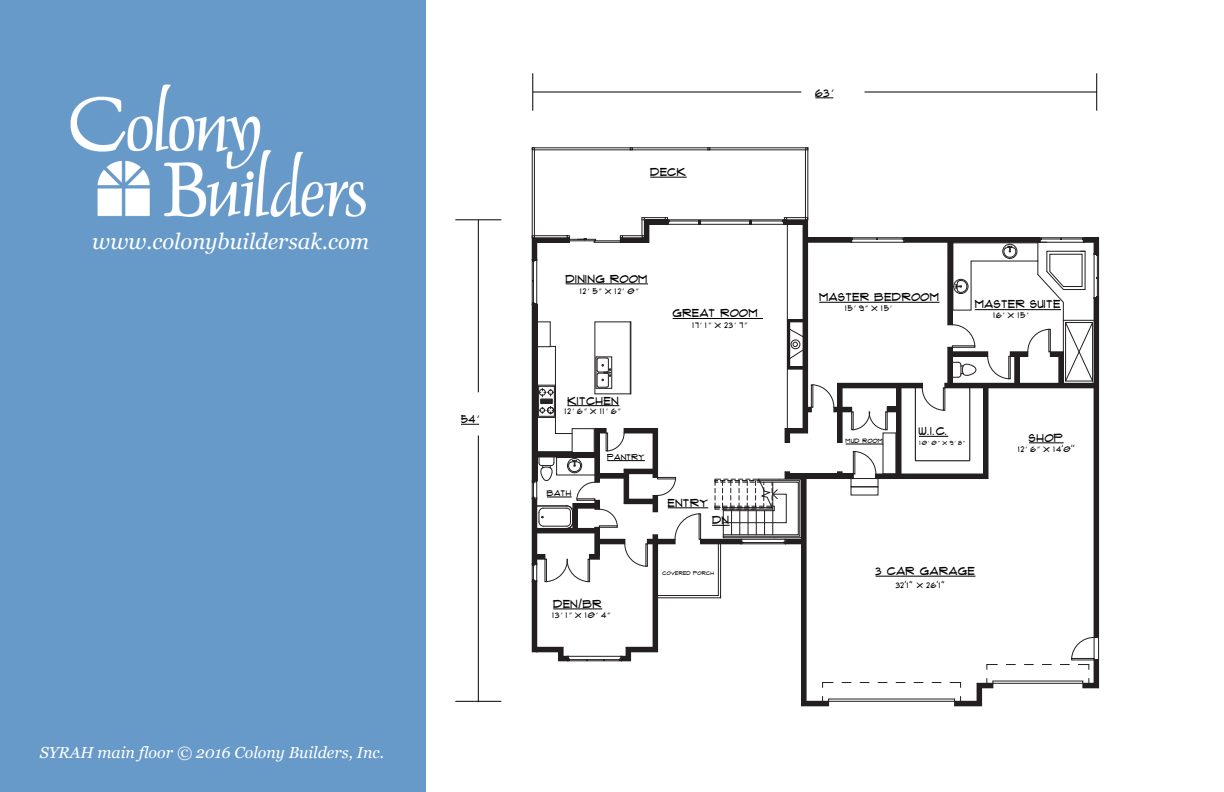
<style>
.page{position:relative;width:1224px;height:792px;background:#fff}
.page>*{position:absolute;margin:0;border:0;box-sizing:border-box;transform-origin:0 0}
.t1{font:italic 22px "Georgia";color:#fff}
.t2{font:italic 16px "Georgia";color:#fff}
.t3{font:11px "Flux Architect";color:#000}
.t4{font:8px "Flux Architect";color:#000}
.t5{font:6px "Flux Architect";color:#000}
.t6{font:5px "Flux Architect";color:#000}
.s1{font-family:"Futura PT";font-style:italic}
</style>
<div class="page">
<svg style="left:532px;top:147px;width:567px;height:559px"></svg>
<hr style="left:650px;top:177px;width:37px;height:1px;background:#000">
<svg style="left:815px;top:97px;width:18px;height:1px"></svg>
<svg style="left:461px;top:424px;width:18px;height:1px"></svg>
<hr style="left:532px;top:73px;width:1px;height:38px;background:#000">
<hr style="left:1096px;top:73px;width:1px;height:38px;background:#000">
<hr style="left:533px;top:92px;width:268px;height:1px;background:#000">
<hr style="left:865px;top:92px;width:232px;height:1px;background:#000">
<hr style="left:455px;top:219px;width:46px;height:1px;background:#000">
<hr style="left:455px;top:701px;width:46px;height:1px;background:#000">
<hr style="left:478px;top:436px;width:1px;height:266px;background:#000">
<hr style="left:478px;top:220px;width:1px;height:172px;background:#000">
<img style="left:0;top:0;width:425px;height:313px">
<div style="left:0;top:313px;width:425px;height:479px;background:#679ac9"></div>
<h1 class="t1" style="left:92px;top:227px;width:278px">www.colonybuildersak.com</h1>
<h2 class="t2" style="left:40px;top:743px;width:346px">SYRAH main floor © 2016 Colony Builders, Inc.</h2>
<p class="t3" style="left:461px;top:412px;width:20px">54<span class="s1">’</span></p>
<p class="t3" style="left:650px;top:165px;width:38px">DECK</p>
<p class="t3" style="left:566px;top:272px;width:84px">DINING ROOM</p>
<p class="t4" style="left:580px;top:285px;width:60px">12<span class="s1">’</span> 5<span class="s1">”</span> X 12<span class="s1">’</span> 0<span class="s1">”</span></p>
<p class="t3" style="left:673px;top:306px;width:87px">GREAT ROOM</p>
<p class="t4" style="left:692px;top:320px;width:56px">17<span class="s1">’</span> 1<span class="s1">”</span> X 23<span class="s1">’</span> 7<span class="s1">”</span></p>
<p class="t3" style="left:567px;top:393px;width:53px">KITCHEN</p>
<p class="t4" style="left:565px;top:406px;width:57px">12<span class="s1">’</span> 6<span class="s1">”</span> X 11<span class="s1">’</span> 6<span class="s1">”</span></p>
<p class="t4" style="left:547px;top:488px;width:26px">BATH</p>
<p class="t4" style="left:607px;top:452px;width:39px">PANTRY</p>
<p class="t3" style="left:668px;top:496px;width:42px">ENTRY</p>
<p class="t3" style="left:712px;top:513px;width:19px">DN</p>
<p class="t3" style="left:553px;top:597px;width:51px">DEN/BR</p>
<p class="t4" style="left:552px;top:610px;width:59px">13<span class="s1">’</span> 1<span class="s1">”</span> X 10<span class="s1">’</span> 4<span class="s1">”</span></p>
<p class="t6" style="left:663px;top:570px;width:53px">COVERED PORCH</p>
<p class="t3" style="left:815px;top:86px;width:19px">63<span class="s1">’</span></p>
<p class="t3" style="left:819px;top:290px;width:122px">MASTER BEDROOM</p>
<p class="t4" style="left:845px;top:303px;width:48px">15<span class="s1">’</span> 9<span class="s1">”</span> X 15<span class="s1">’</span></p>
<p class="t3" style="left:975px;top:297px;width:88px">MASTER SUITE</p>
<p class="t4" style="left:994px;top:310px;width:36px">16<span class="s1">’</span> X 15<span class="s1">’</span></p>
<p class="t5" style="left:846px;top:437px;width:39px">MUD ROOM</p>
<p class="t3" style="left:919px;top:424px;width:31px">W.I.C.</p>
<p class="t5" style="left:920px;top:439px;width:47px">10<span class="s1">’</span> 0<span class="s1">”</span> X 9<span class="s1">’</span> 8<span class="s1">”</span></p>
<p class="t3" style="left:1029px;top:431px;width:36px">SHOP</p>
<p class="t4" style="left:1018px;top:444px;width:59px">12<span class="s1">’</span> 6<span class="s1">”</span> X 14'0''</p>
<p class="t3" style="left:876px;top:564px;width:101px">3 CAR GARAGE</p>
<p class="t4" style="left:896px;top:580px;width:51px">32'1" X 26'1"</p>
</div>
